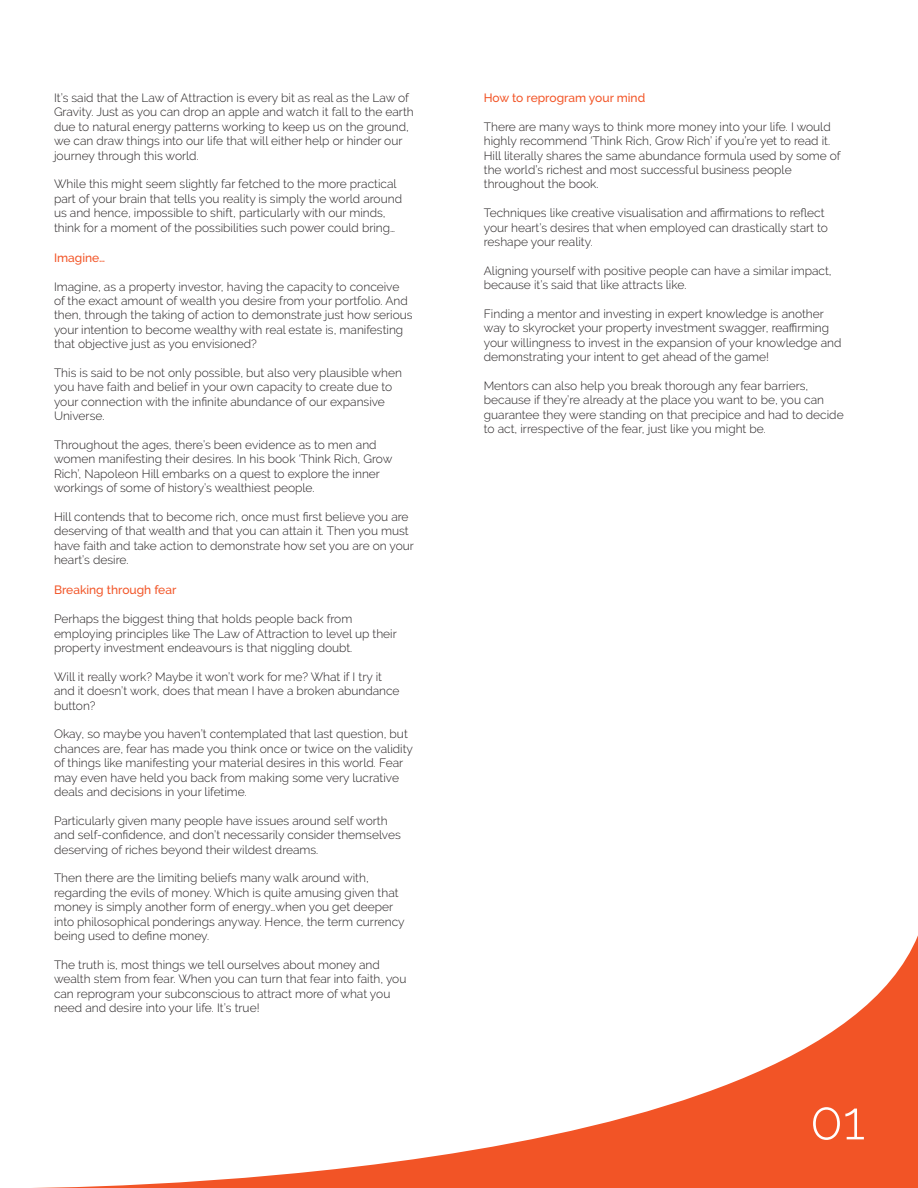
<style>
.page{position:relative;width:918px;height:1188px;background:#fff}
.page>*{position:absolute;margin:0;border:0;box-sizing:border-box;transform-origin:0 0}
.Issue_Title{font:300 54px "Raleway";color:#fff}
.Body{font:300 12px/14.4px "Raleway";color:#231f20}
.Character_Title{font:500 12px "Raleway";color:#f25426}
</style>
<div class="page">
<svg style="left:33px;top:935px;width:885px;height:253px"></svg>
<p class="Body" style="left:54px;top:91px;width:361px">It’s said that the Law of Attraction is every bit as real as the Law of Gravity. Just as you can drop an apple and watch it fall to the earth due to natural energy patterns working to keep us on the ground, we can draw things into our life that will either help or hinder our journey through this world.</p>
<p class="Body" style="left:54px;top:177px;width:350px">While this might seem slightly far fetched to the more practical part of your brain that tells you reality is simply the world around us and hence, impossible to shift, particularly with our minds, think for a moment of the possibilities such power could bring…</p>
<p class="Character_Title" style="left:54px;top:251px;width:53px">Imagine…</p>
<p class="Body" style="left:54px;top:279px;width:360px">Imagine, as a property investor, having the capacity to conceive of the exact amount of wealth you desire from your portfolio. And then, through the taking of action to demonstrate just how serious your intention to become wealthy with real estate is, manifesting that objective just as you envisioned?</p>
<p class="Body" style="left:54px;top:366px;width:350px">This is said to be not only possible, but also very plausible when you have faith and belief in your own capacity to create due to your connection with the infinite abundance of our expansive Universe.</p>
<p class="Body" style="left:54px;top:438px;width:324px">Throughout the ages, there’s been evidence as to men and</p>
<p class="Body" style="left:54px;top:452px;width:340px">women manifesting their desires. In his book ‘Think Rich, Grow<br>Rich’, Napoleon Hill embarks on a quest to explore the inner</p>
<p class="Body" style="left:54px;top:481px;width:262px">workings of some of history’s wealthiest people.</p>
<p class="Body" style="left:54px;top:510px;width:362px">Hill contends that to become rich, once must first believe you are deserving of that wealth and that you can attain it. Then you must have faith and take action to demonstrate how set you are on your heart’s desire.</p>
<p class="Character_Title" style="left:54px;top:583px;width:124px">Breaking through fear</p>
<p class="Body" style="left:54px;top:612px;width:300px">Perhaps the biggest thing that holds people back from</p>
<p class="Body" style="left:54px;top:626px;width:344px">employing principles like The Law of Attraction to level up their property investment endeavours is that niggling doubt.</p>
<p class="Body" style="left:54px;top:669px;width:347px">Will it really work? Maybe it won’t work for me? What if I try it and it doesn’t work, does that mean I have a broken abundance button?</p>
<p class="Body" style="left:54px;top:727px;width:361px">Okay, so maybe you haven’t contemplated that last question, but chances are, fear has made you think once or twice on the validity of things like manifesting your material desires in this world. Fear may even have held you back from making some very lucrative deals and decisions in your lifetime.</p>
<p class="Body" style="left:54px;top:813px;width:348px">Particularly given many people have issues around self worth and self-confidence, and don’t necessarily consider themselves deserving of riches beyond their wildest dreams.</p>
<p class="Body" style="left:54px;top:871px;width:352px">Then there are the limiting beliefs many walk around with, regarding the evils of money. Which is quite amusing given that money is simply another form of energy…when you get deeper into philosophical ponderings anyway. Hence, the term currency being used to define money.</p>
<p class="Body" style="left:54px;top:957px;width:354px">The truth is, most things we tell ourselves about money and wealth stem from fear. When you can turn that fear into faith, you can reprogram your subconscious to attract more of what you need and desire into your life. It’s true!</p>
<p class="Character_Title" style="left:484px;top:91px;width:163px">How to reprogram your mind</p>
<p class="Body" style="left:484px;top:119px;width:358px">There are many ways to think more money into your life. I would highly recommend ‘Think Rich, Grow Rich’ if you’re yet to read it.<br>Hill literally shares the same abundance formula used by some of the world’s richest and most successful business people</p>
<p class="Body" style="left:484px;top:177px;width:116px">throughout the book.</p>
<p class="Body" style="left:484px;top:206px;width:346px">Techniques like creative visualisation and affirmations to reflect your heart’s desires that when employed can drastically start to reshape your reality.</p>
<p class="Body" style="left:484px;top:263px;width:349px">Aligning yourself with positive people can have a similar impact, because it’s said that like attracts like.</p>
<p class="Body" style="left:484px;top:307px;width:359px">Finding a mentor and investing in expert knowledge is another way to skyrocket your property investment swagger, reaffirming your willingness to invest in the expansion of your knowledge and demonstrating your intent to get ahead of the game!</p>
<p class="Body" style="left:484px;top:379px;width:361px">Mentors can also help you break thorough any fear barriers, because if they’re already at the place you want to be, you can guarantee they were standing on that precipice and had to decide to act, irrespective of the fear, just like you might be.</p>
<p class="Issue_Title" style="left:810px;top:1089px;width:57px">01</p>
</div>
